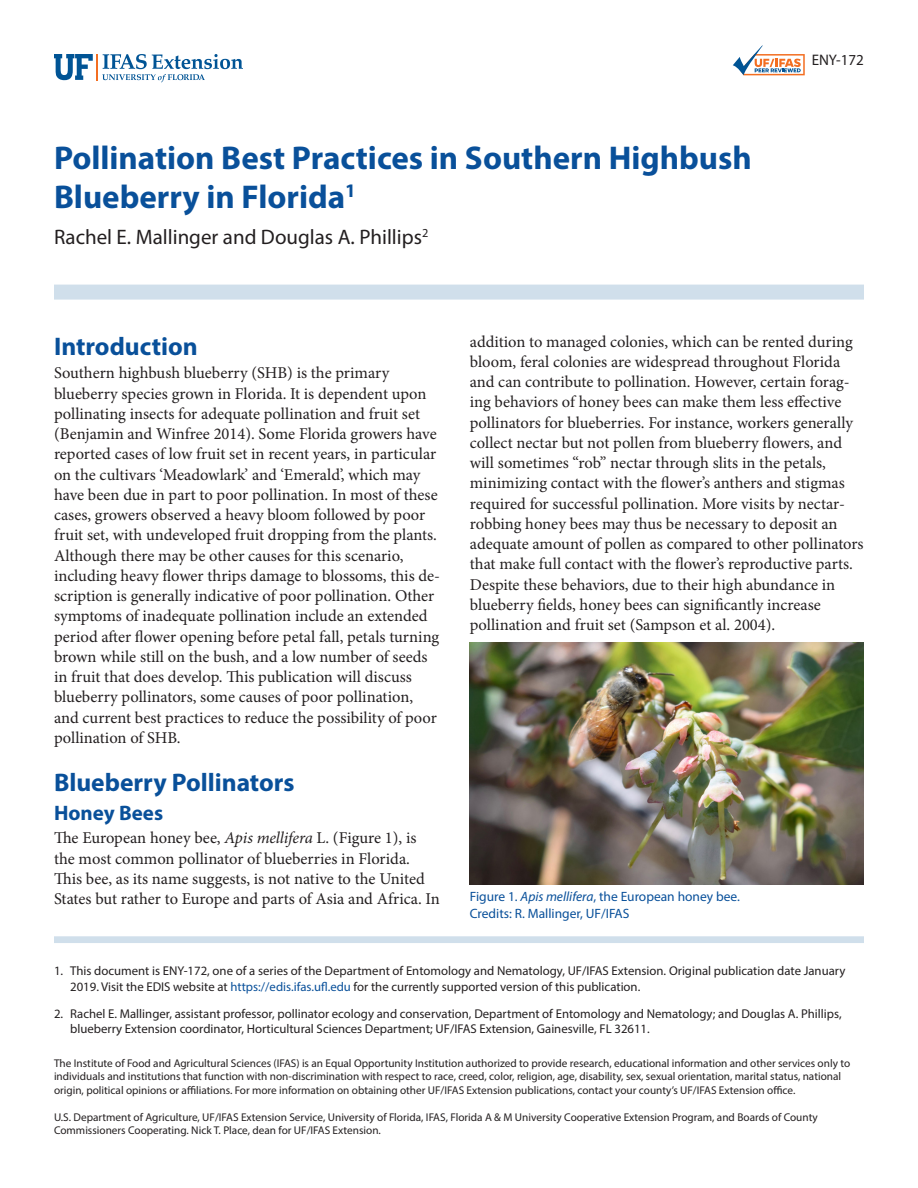
<style>
.page{position:relative;width:918px;height:1188px;background:#fff}
.page>*{position:absolute;margin:0;border:0;box-sizing:border-box;transform-origin:0 0}
.TitleRegular{font:700 33px/39.6px "Myriad Pro";color:#09509a}
.SectionHeading0{font:700 25.5px "Myriad Pro";color:#09509a}
.Author{font:21px "Myriad Pro";color:#231f20}
.SectionHeading1{font:700 21px "Myriad Pro";color:#09509a}
.Paragraph{font:16.5px/20.2px "Minion Pro";color:#231f20}
.PubNumber{font:15.3px "Myriad Pro";color:#231f20}
.FigureCaption{font:13.5px "Myriad Pro";color:#09509a}
.t1{font:12.75px/15.3px "Myriad Pro";color:#231f20}
.Disclaimer{font:11.25px/13.5px "Myriad Pro";color:#231f20}
.s1{font-style:italic}
.s2{color:#09509a}
</style>
<div class="page">
<svg style="left:54px;top:54px;width:189px;height:28px"></svg>
<div style="left:54px;top:285px;width:810px;height:15px;background:#d0dfeb"></div>
<div style="left:54px;top:936px;width:810px;height:7px;background:#d0dfeb"></div>
<img style="left:470px;top:643px;width:394px;height:241px">
<svg style="left:733px;top:45px;width:72px;height:30px"></svg>
<p class="TitleRegular" style="left:54px;top:137px;width:699px">Pollination Best Practices in Southern Highbush<br>Blueberry in Florida<sup>1</sup></p>
<p class="Author" style="left:54px;top:224px;width:376px">Rachel E. Mallinger and Douglas A. Phillips<sup>2</sup></p>
<p class="PubNumber" style="left:812px;top:51px;width:54px">ENY-172</p>
<p class="SectionHeading0" style="left:54px;top:330px;width:145px">Introduction</p>
<p class="Paragraph" style="left:54px;top:363px;width:388px">Southern highbush blueberry (SHB) is the primary blueberry species grown in Florida. It is dependent upon pollinating insects for adequate pollination and fruit set (Benjamin and Winfree 2014). Some Florida growers have reported cases of low fruit set in recent years, in particular on the cultivars ‘Meadowlark’ and ‘Emerald’, which may have been due in part to poor pollination. In most of these cases, growers observed a heavy bloom followed by poor fruit set, with undeveloped fruit dropping from the plants.<br>Although there may be other causes for this scenario, including heavy flower thrips damage to blossoms, this de&shy;scription is generally indicative of poor pollination. Other symptoms of inadequate pollination include an extended period after flower opening before petal fall, petals turning brown while still on the bush, and a low number of seeds in fruit that does develop. This publication will discuss blueberry pollinators, some causes of poor pollination, and current best practices to reduce the possibility of poor pollination of SHB.</p>
<p class="SectionHeading0" style="left:54px;top:766px;width:242px">Blueberry Pollinators</p>
<p class="SectionHeading1" style="left:54px;top:799px;width:111px">Honey Bees</p>
<p class="Paragraph" style="left:54px;top:828px;width:387px">The European honey bee, <span class="s1">Apis mellifera</span> L. (Figure 1), is the most common pollinator of blueberries in Florida.<br>This bee, as its name suggests, is not native to the United States but rather to Europe and parts of Asia and Africa. In</p>
<p class="Paragraph" style="left:470px;top:331px;width:395px">addition to managed colonies, which can be rented during bloom, feral colonies are widespread throughout Florida and can contribute to pollination. However, certain forag&shy;ing behaviors of honey bees can make them less effective pollinators for blueberries. For instance, workers generally collect nectar but not pollen from blueberry flowers, and will sometimes “rob” nectar through slits in the petals, minimizing contact with the flower’s anthers and stigmas required for successful pollination. More visits by nectar&shy;robbing honey bees may thus be necessary to deposit an adequate amount of pollen as compared to other pollinators that make full contact with the flower’s reproductive parts.<br>Despite these behaviors, due to their high abundance in blueberry fields, honey bees can significantly increase pollination and fruit set (Sampson et al. 2004).</p>
<p class="FigureCaption" style="left:470px;top:888px;width:272px">Figure 1. <span class="s1">Apis mellifera</span>, the European honey bee.</p>
<p class="FigureCaption" style="left:470px;top:905px;width:161px">Credits: R. Mallinger, UF/IFAS</p>
<p class="t1" style="left:70px;top:963px;width:777px;text-indent:-16px">1. This document is ENY-172, one of a series of the Department of Entomology and Nematology, UF/IFAS Extension. Original publication date January<br>2019. Visit the EDIS website at <span class="s2">https://edis.ifas.ufl.edu</span> for the currently supported version of this publication.</p>
<p class="t1" style="left:70px;top:1006px;width:773px;text-indent:-16px">2. Rachel E. Mallinger, assistant professor, pollinator ecology and conservation, Department of Entomology and Nematology; and Douglas A. Phillips, blueberry Extension coordinator, Horticultural Sciences Department; UF/IFAS Extension, Gainesville, FL 32611.</p>
<p class="Disclaimer" style="left:54px;top:1056px;width:798px">The Institute of Food and Agricultural Sciences (IFAS) is an Equal Opportunity Institution authorized to provide research, educational information and other services only to individuals and institutions that function with non-discrimination with respect to race, creed, color, religion, age, disability, sex, sexual orientation, marital status, national origin, political opinions or affiliations. For more information on obtaining other UF/IFAS Extension publications, contact your county’s UF/IFAS Extension office.</p>
<p class="Disclaimer" style="left:54px;top:1110px;width:765px">U.S. Department of Agriculture, UF/IFAS Extension Service, University of Florida, IFAS, Florida A &amp; M University Cooperative Extension Program, and Boards of County<br>Commissioners Cooperating. Nick T. Place, dean for UF/IFAS Extension.</p>
</div>
